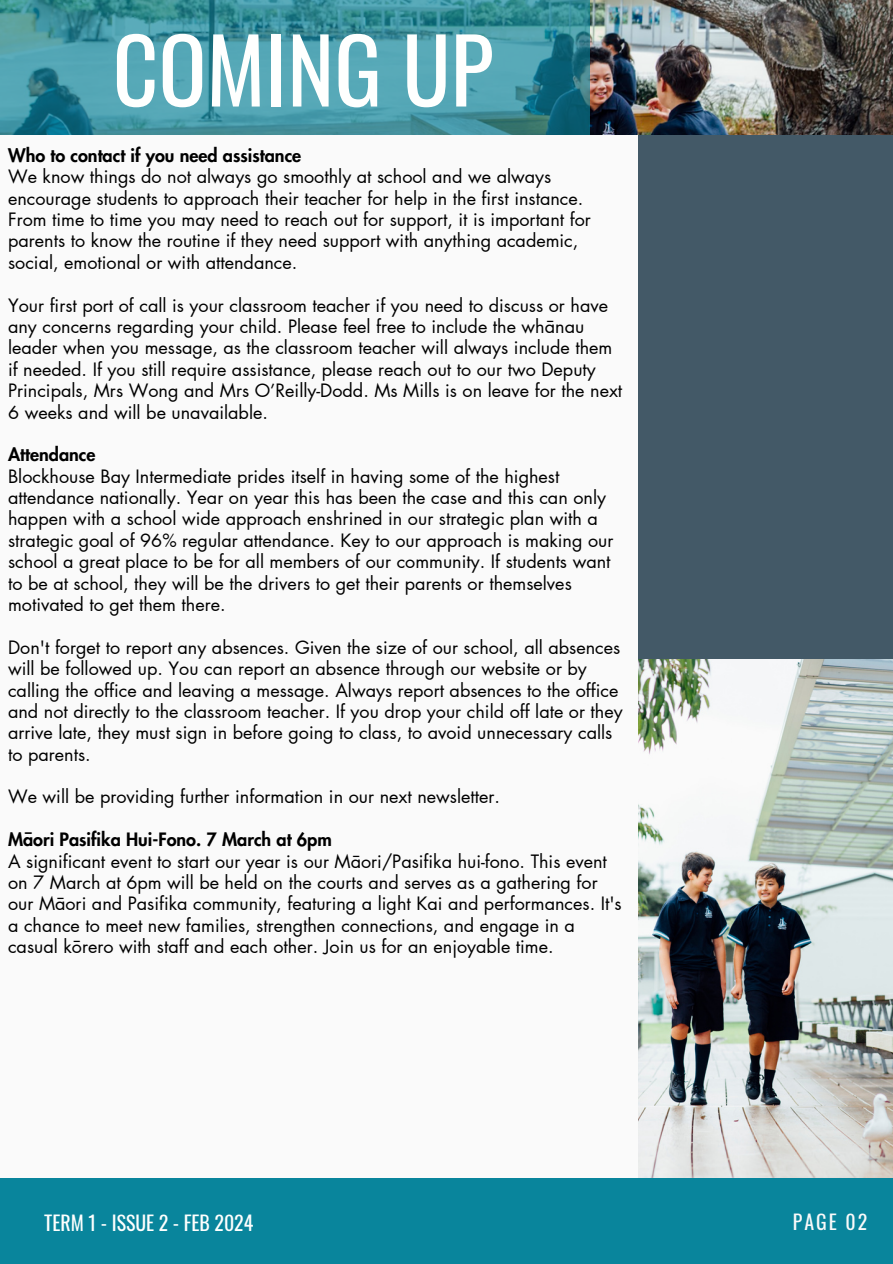
<style>
.page{position:relative;width:893px;height:1264px;background:#fff}
.page>*{position:absolute;margin:0;border:0;box-sizing:border-box;transform-origin:0 0}
.t1{font:88.95px "Oswald";color:#fefffe}
.t2{font:19.8px "Oswald";color:#fefffe}
.t3{font:19.8px "Oswald";letter-spacing:.1em;color:#fafafa}
.t4{font:18px/21.3px "Futura LT Pro";color:#000}
.t5{font:800 18px "Futura LT Pro";color:#000}
</style>
<div class="page">
<div style="left:0;top:0;width:892px;height:1263px;background:#fafafa"></div>
<div style="left:638px;top:111px;width:254px;height:622px;background:#435967"></div>
<div style="left:0;top:1177px;width:892px;height:86px;background:#09859c"></div>
<img style="left:589px;top:0;width:303px;height:134px">
<svg style="left:0;top:0;width:589px;height:135px;fill:#51a3b0"></svg>
<img style="left:638px;top:659px;width:254px;height:518px">
<p class="t1" style="left:113px;top:0;width:382px">COMING UP</p>
<p class="t5" style="left:8px;top:147px;width:295px">Who to contact if you need assistance</p>
<p class="t4" style="left:8px;top:167px;width:584px">We know things do not always go smoothly at school and we always encourage students to approach their teacher for help in the first instance.<br>From time to time you may need to reach out for support, it is important for parents to know the routine if they need support with anything academic, social, emotional or with attendance.</p>
<p class="t4" style="left:8px;top:295px;width:615px">Your first port of call is your classroom teacher if you need to discuss or have any concerns regarding your child. Please feel free to include the whānau leader when you message, as the classroom teacher will always include them if needed. If you still require assistance, please reach out to our two Deputy Principals, Mrs Wong and Mrs O’Reilly-Dodd. Ms Mills is on leave for the next 6 weeks and will be unavailable.</p>
<p class="t5" style="left:8px;top:446px;width:89px">Attendance</p>
<p class="t4" style="left:8px;top:466px;width:607px">Blockhouse Bay Intermediate prides itself in having some of the highest attendance nationally. Year on year this has been the case and this can only happen with a school wide approach enshrined in our strategic plan with a strategic goal of 96% regular attendance. Key to our approach is making our school a great place to be for all members of our community. If students want to be at school, they will be the drivers to get their parents or themselves motivated to get them there.</p>
<p class="t4" style="left:8px;top:637px;width:616px">Don't forget to report any absences. Given the size of our school, all absences will be followed up. You can report an absence through our website or by calling the office and leaving a message. Always report absences to the office and not directly to the classroom teacher. If you drop your child off late or they arrive late, they must sign in before going to class, to avoid unnecessary calls to parents.</p>
<p class="t4" style="left:8px;top:787px;width:493px">We will be providing further information in our next newsletter.</p>
<p class="t5" style="left:8px;top:831px;width:325px">Māori Pasifika Hui-Fono. 7 March at 6pm</p>
<h2 class="t4" style="left:8px;top:851px;width:615px">A significant event to start our year is our Māori/Pasifika hui-fono. This event on 7 March at 6pm will be held on the courts and serves as a gathering for our Māori and Pasifika community, featuring a light Kai and performances. It's a chance to meet new families, strengthen connections, and engage in a casual kōrero with staff and each other. Join us for an enjoyable time.</h2>
<h1 class="t2" style="left:44px;top:1206px;width:210px">TERM 1 - ISSUE 2 - FEB 2024</h1>
<p class="t3" style="left:792px;top:1206px;width:76px">PAGE 02</p>
</div>
